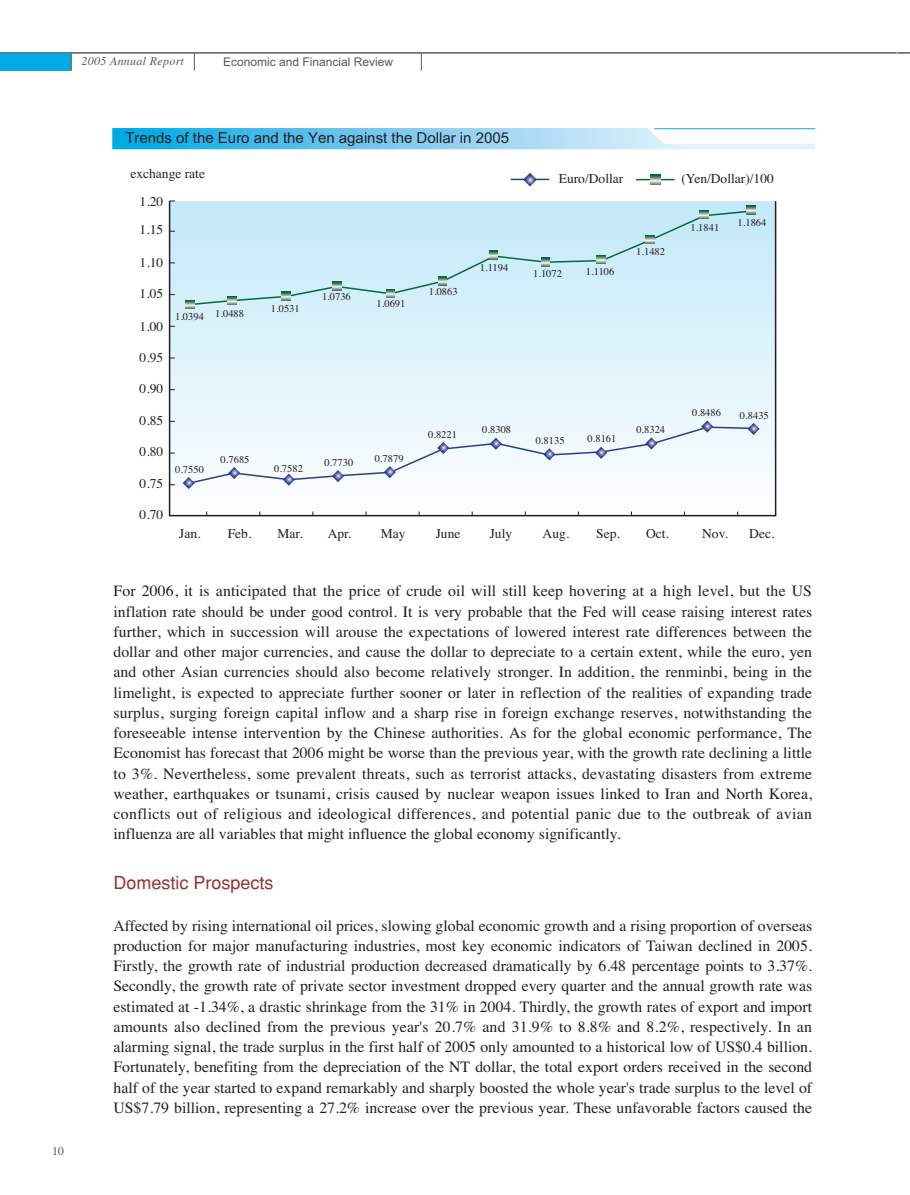
<style>
.page{position:relative;width:910px;height:1195px;background:#fff}
.page>*{position:absolute;margin:0;border:0;box-sizing:border-box;transform-origin:0 0}
.t1{font:18px "Helvetica";color:#962e33}
.t2{font:15.75px/20.2px "Times";color:#231f20;text-align:justify}
.t3{font:15px "DF Hei Md HK BF";color:#231f20}
.t4{font:13.5px "Times";color:#231f20}
.t5{font:12px "Arial";color:#57585a}
.t6{font:italic 12px "Times";letter-spacing:.025em;color:#57585a}
.t7{font:12px "Times";color:#57585a}
.t8{font:10.5px "Times";color:#231f20}
</style>
<div class="page">
<svg style="left:0;top:52px;width:909px;height:465px"></svg>
<p class="t6" style="left:81px;top:57px;width:104px">2005 Annual Report</p>
<p class="t5" style="left:223px;top:57px;width:172px">Economic and Financial Review</p>
<p class="t7" style="left:52px;top:1147px;width:13px">10</p>
<p class="t3" style="left:125px;top:130px;width:385px">Trends of the Euro and the Yen against the Dollar in 2005</p>
<p class="t4" style="left:130px;top:169px;width:76px">exchange rate</p>
<p class="t4" style="left:558px;top:174px;width:66px">Euro/Dollar</p>
<p class="t4" style="left:681px;top:174px;width:94px">(Yen/Dollar)/100</p>
<p class="t4" style="left:140px;top:197px;width:25px">1.20</p>
<p class="t4" style="left:140px;top:225px;width:25px">1.15</p>
<p class="t4" style="left:140px;top:258px;width:25px">1.10</p>
<p class="t4" style="left:140px;top:288px;width:25px">1.05</p>
<p class="t4" style="left:140px;top:322px;width:25px">1.00</p>
<p class="t4" style="left:140px;top:353px;width:25px">0.95</p>
<p class="t4" style="left:140px;top:383px;width:25px">0.90</p>
<p class="t4" style="left:140px;top:415px;width:25px">0.85</p>
<p class="t4" style="left:140px;top:447px;width:25px">0.80</p>
<p class="t4" style="left:140px;top:479px;width:25px">0.75</p>
<p class="t4" style="left:140px;top:510px;width:25px">0.70</p>
<p class="t8" style="left:175px;top:313px;width:30px">1.0394</p>
<p class="t8" style="left:215px;top:309px;width:30px">1.0488</p>
<p class="t8" style="left:271px;top:305px;width:30px">1.0531</p>
<p class="t8" style="left:322px;top:293px;width:30px">1.0736</p>
<p class="t8" style="left:376px;top:299px;width:30px">1.0691</p>
<p class="t8" style="left:429px;top:288px;width:30px">1.0863</p>
<p class="t8" style="left:480px;top:263px;width:30px">1.1194</p>
<p class="t8" style="left:533px;top:270px;width:30px">1.1072</p>
<p class="t8" style="left:586px;top:268px;width:30px">1.1106</p>
<p class="t8" style="left:636px;top:247px;width:30px">1.1482</p>
<p class="t8" style="left:690px;top:224px;width:30px">1.1841</p>
<p class="t8" style="left:737px;top:219px;width:30px">1.1864</p>
<p class="t8" style="left:175px;top:465px;width:30px">0.7550</p>
<p class="t8" style="left:221px;top:455px;width:30px">0.7685</p>
<p class="t8" style="left:274px;top:465px;width:30px">0.7582</p>
<p class="t8" style="left:324px;top:458px;width:30px">0.7730</p>
<p class="t8" style="left:374px;top:454px;width:30px">0.7879</p>
<p class="t8" style="left:428px;top:430px;width:30px">0.8221</p>
<p class="t8" style="left:482px;top:426px;width:30px">0.8308</p>
<p class="t8" style="left:535px;top:436px;width:30px">0.8135</p>
<p class="t8" style="left:587px;top:435px;width:30px">0.8161</p>
<p class="t8" style="left:636px;top:426px;width:30px">0.8324</p>
<p class="t8" style="left:692px;top:409px;width:30px">0.8486</p>
<p class="t8" style="left:740px;top:411px;width:30px">0.8435</p>
<p class="t4" style="left:179px;top:529px;width:23px">Jan.</p>
<p class="t4" style="left:228px;top:529px;width:25px">Feb.</p>
<p class="t4" style="left:277px;top:529px;width:27px">Mar.</p>
<p class="t4" style="left:327px;top:529px;width:25px">Apr.</p>
<p class="t4" style="left:381px;top:529px;width:26px">May</p>
<p class="t4" style="left:435px;top:529px;width:26px">June</p>
<p class="t4" style="left:489px;top:529px;width:24px">July</p>
<p class="t4" style="left:542px;top:529px;width:28px">Aug.</p>
<p class="t4" style="left:596px;top:529px;width:25px">Sep.</p>
<p class="t4" style="left:646px;top:529px;width:24px">Oct.</p>
<p class="t4" style="left:702px;top:529px;width:27px">Nov.</p>
<p class="t4" style="left:749px;top:529px;width:27px">Dec.</p>
<p class="t2" style="left:113px;top:582px;width:700px">For 2006, it is anticipated that the price of crude oil will still keep hovering at a high level, but the US inflation rate should be under good control. It is very probable that the Fed will cease raising interest rates further, which in succession will arouse the expectations of lowered interest rate differences between the dollar and other major currencies, and cause the dollar to depreciate to a certain extent, while the euro, yen and other Asian currencies should also become relatively stronger. In addition, the renminbi, being in the limelight, is expected to appreciate further sooner or later in reflection of the realities of expanding trade surplus, surging foreign capital inflow and a sharp rise in foreign exchange reserves, notwithstanding the foreseeable intense intervention by the Chinese authorities. As for the global economic performance, The Economist has forecast that 2006 might be worse than the previous year, with the growth rate declining a little to 3%. Nevertheless, some prevalent threats, such as terrorist attacks, devastating disasters from extreme weather, earthquakes or tsunami, crisis caused by nuclear weapon issues linked to Iran and North Korea, conflicts out of religious and ideological differences, and potential panic due to the outbreak of avian influenza are all variables that might influence the global economy significantly.</p>
<p class="t1" style="left:113px;top:876px;width:162px">Domestic Prospects</p>
<p class="t2" style="left:113px;top:917px;width:700px">Affected by rising international oil prices, slowing global economic growth and a rising proportion of overseas production for major manufacturing industries, most key economic indicators of Taiwan declined in 2005.<br>Firstly, the growth rate of industrial production decreased dramatically by 6.48 percentage points to 3.37%.<br>Secondly, the growth rate of private sector investment dropped every quarter and the annual growth rate was estimated at -1.34%, a drastic shrinkage from the 31% in 2004. Thirdly, the growth rates of export and import amounts also declined from the previous year's 20.7% and 31.9% to 8.8% and 8.2%, respectively. In an alarming signal, the trade surplus in the first half of 2005 only amounted to a historical low of US$0.4 billion.<br>Fortunately, benefiting from the depreciation of the NT dollar, the total export orders received in the second half of the year started to expand remarkably and sharply boosted the whole year's trade surplus to the level of US$7.79 billion, representing a 27.2% increase over the previous year. These unfavorable factors caused the</p>
</div>
